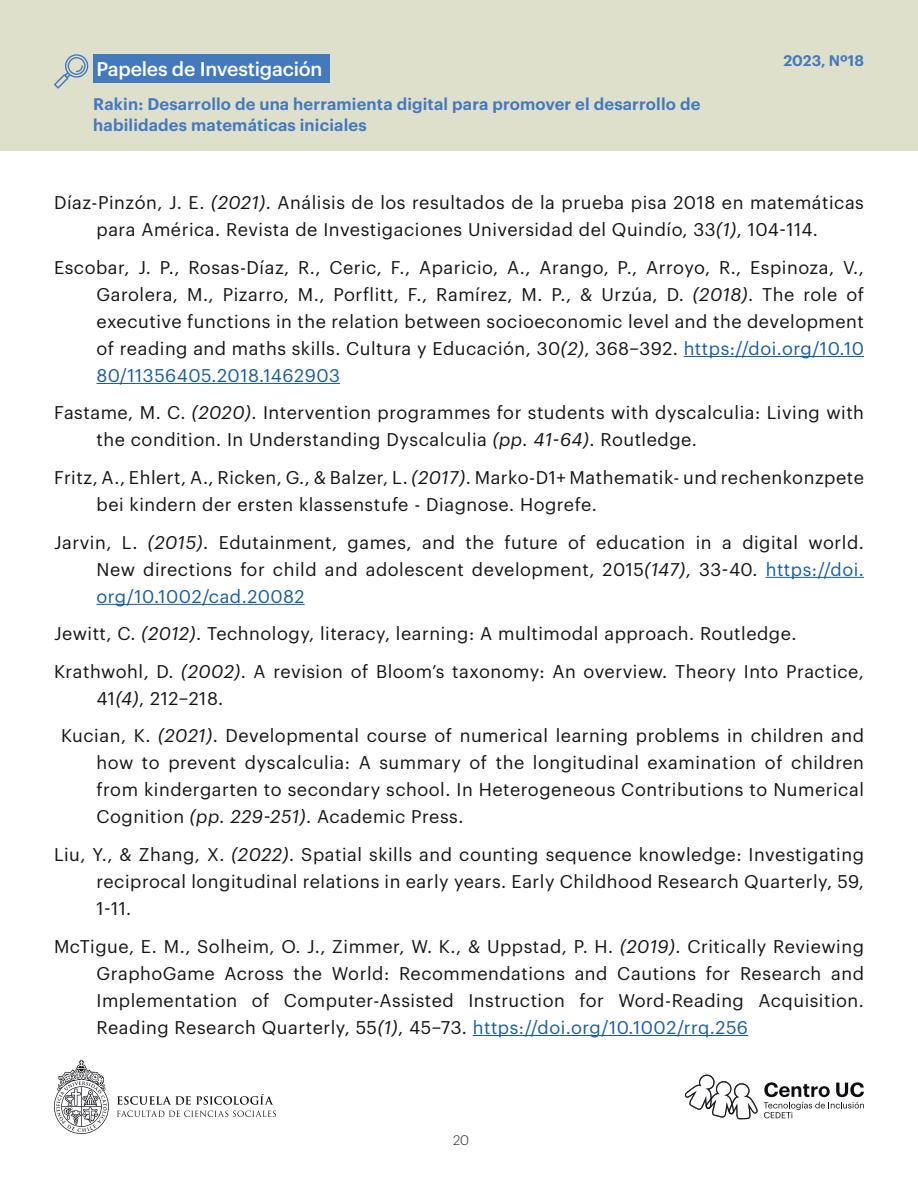
<style>
.page{position:relative;width:918px;height:1188px;background:#fff}
.page>*{position:absolute;margin:0;border:0;box-sizing:border-box;transform-origin:0 0}
.t1{font:500 19.5px "Graphik";letter-spacing:-.01em;color:#fff}
.txt-apa{font:18px/27px "Graphik";letter-spacing:.03em;color:#151414;text-align:justify}
.t2{font:600 16.5px/21px "Graphik";letter-spacing:.01em;color:#4379bd}
.t3{font:600 15px "Graphik";color:#4379bd}
.t4{font:300 13.5px "Graphik";color:#231f20}
.s1{font-style:italic}
.s2{color:#175d9e}
</style>
<div class="page">
<svg style="left:54px;top:1060px;width:55px;height:74px"></svg>
<svg style="left:117px;top:1094px;width:156px;height:11px"></svg>
<svg style="left:117px;top:1111px;width:159px;height:6px"></svg>
<svg style="left:764px;top:1082px;width:100px;height:36px"></svg>
<svg style="left:685px;top:1075px;width:73px;height:44px"></svg>
<div style="left:0;top:0;width:918px;height:150px;background:#dfe0cc"></div>
<div style="left:93px;top:54px;width:237px;height:29px;background:#4379bd"></div>
<svg style="left:54px;top:54px;width:35px;height:35px"></svg>
<hr style="left:684px;top:356px;width:180px;height:1px;background:#175d9e">
<hr style="left:97px;top:383px;width:243px;height:1px;background:#175d9e">
<hr style="left:766px;top:577px;width:98px;height:1px;background:#175d9e">
<hr style="left:97px;top:604px;width:208px;height:1px;background:#175d9e">
<hr style="left:473px;top:1035px;width:275px;height:1px;background:#175d9e">
<p class="t3" style="left:811px;top:49px;width:10px">2</p>
<p class="t3" style="left:840px;top:49px;width:25px">° 6</p>
<p class="t1" style="left:96px;top:54px;width:228px">Papeles de Investigación</p>
<p class="t3" style="left:783px;top:49px;width:82px">2023, Nº18</p>
<p class="t2" style="left:93px;top:92px;width:609px">Rakin: Desarrollo de una herramienta digital para promover el desarrollo de habilidades matemáticas iniciales</p>
<p class="txt-apa" style="left:54px;top:188px;width:811px;text-align:center">Díaz-Pinzón, J. E. <span class="s1">(2021)</span>. Análisis de los resultados de la prueba pisa 2018 en matemáticas para América. Revista de Investigaciones Universidad del Quindío, 33<span class="s1">(1)</span>, 104-114.</p>
<p class="txt-apa" style="left:97px;top:252px;width:769px;text-indent:-43px">Escobar, J. P., Rosas-Díaz, R., Ceric, F., Aparicio, A., Arango, P., Arroyo, R., Espinoza, V., Garolera, M., Pizarro, M., Porflitt, F., Ramírez, M. P., &amp; Urzúa, D. <span class="s1">(2018)</span>. The role of executive functions in the relation between socioeconomic level and the development of reading and maths skills. Cultura y Educación, 30<span class="s1">(2)</span>, 368–392. <span class="s2">https://doi.org/10.10<br>80/11356405.2018.1462903</span></p>
<p class="txt-apa" style="left:97px;top:398px;width:769px;text-indent:-43px">Fastame, M. C. <span class="s1">(2020)</span>. Intervention programmes for students with dyscalculia: Living with the condition. In Understanding Dyscalculia <span class="s1">(pp. 41-64)</span>. Routledge.</p>
<p class="txt-apa" style="left:97px;top:462px;width:769px;text-indent:-43px">Fritz, A., Ehlert, A., Ricken, G., &amp; Balzer, L. <span class="s1">(2017)</span>. Marko-D1+ Mathematik- und rechenkonzpete bei kindern der ersten klassenstufe - Diagnose. Hogrefe.</p>
<p class="txt-apa" style="left:97px;top:527px;width:769px;text-indent:-43px">Jarvin, L. <span class="s1">(2015)</span>. Edutainment, games, and the future of education in a digital world.<br>New directions for child and adolescent development, 2015<span class="s1">(147)</span>, 33-40. <span class="s2">https://doi. org/10.1002/cad.20082</span></p>
<p class="txt-apa" style="left:54px;top:619px;width:744px">Jewitt, C. <span class="s1">(2012)</span>. Technology, literacy, learning: A multimodal approach. Routledge.</p>
<p class="txt-apa" style="left:97px;top:656px;width:769px;text-indent:-43px">Krathwohl, D. <span class="s1">(2002)</span>. A revision of Bloom’s taxonomy: An overview. Theory Into Practice,<br>41<span class="s1">(4)</span>, 212–218.</p>
<p class="txt-apa" style="left:97px;top:721px;width:769px;text-indent:-35px">Kucian, K. <span class="s1">(2021)</span>. Developmental course of numerical learning problems in children and how to prevent dyscalculia: A summary of the longitudinal examination of children from kindergarten to secondary school. In Heterogeneous Contributions to Numerical Cognition <span class="s1">(pp. 229-251)</span>. Academic Press.</p>
<p class="txt-apa" style="left:97px;top:840px;width:769px;text-indent:-43px">Liu, Y., &amp; Zhang, X. <span class="s1">(2022)</span>. Spatial skills and counting sequence knowledge: Investigating reciprocal longitudinal relations in early years. Early Childhood Research Quarterly, 59, 1-11.</p>
<p class="txt-apa" style="left:97px;top:931px;width:769px;text-indent:-43px">McTigue, E. M., Solheim, O. J., Zimmer, W. K., &amp; Uppstad, P. H. <span class="s1">(2019)</span>. Critically Reviewing GraphoGame Across the World: Recommendations and Cautions for Research and Implementation of Computer-Assisted Instruction for Word-Reading Acquisition.<br>Reading Research Quarterly, 55<span class="s1">(1)</span>, 45–73. <span class="s2">https://doi.org/10.1002/rrq.256</span></p>
<p class="t4" style="left:453px;top:1131px;width:18px">20</p>
</div>
